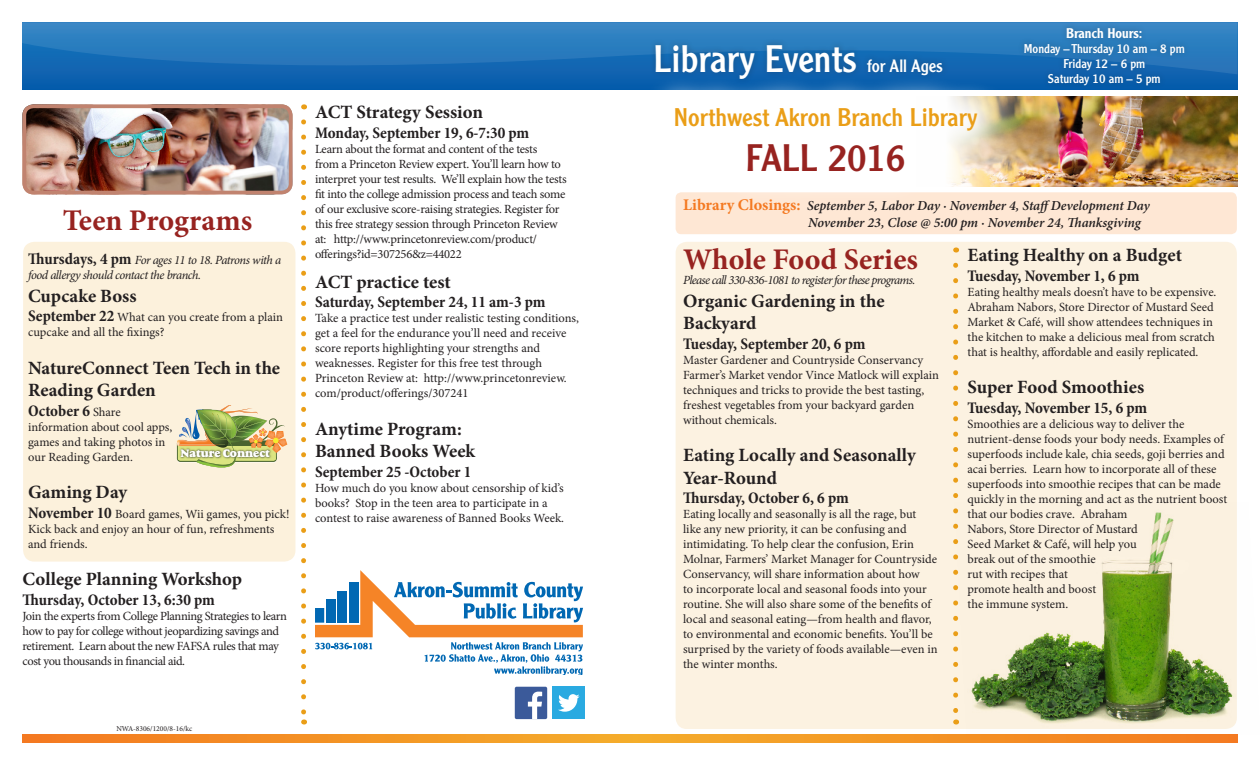
<style>
.page{position:relative;width:1260px;height:765px;background:#fff}
.page>*{position:absolute;margin:0;border:0;box-sizing:border-box;transform-origin:0 0}
.t1{font:37.5px "Clearface Gothic LT Std";color:#fff}
.t2{font:37.5px "Clearface Gothic LT Std";color:#972320}
.t3{font:700 30px "Minion Pro";color:#972320}
.t4{font:25px "Clearface Gothic LT Std";color:#ea9e17}
.t5{font:700 18.75px/22.5px "Minion Pro";color:#231f20}
.t6{font:700 condensed 16.25px "Minion Pro";letter-spacing:-.005em;color:#231f20}
.BODY-11-Cheltenha{font:italic 600 13.75px "Minion Pro";color:#231f20}
.t7{font:500 13.75px "Clearface Gothic LT Std";color:#fff}
.t8{font:12.5px/15px "Minion Pro";letter-spacing:-.005em;color:#231f20}
.t9{font:12.5px/15px "Minion Pro";letter-spacing:-.03em;color:#231f20}
.t10{font:italic 12.5px/15px "Minion Pro";letter-spacing:-.045em;color:#231f20}
.t11{font:12.5px "Clearface Gothic LT Std";color:#fff}
.t12{font:11.25px "Goudy Hea D";color:#fff}
.t13{font:7.5px "Minion Pro";color:#231f20}
.s1{font-weight:700;font-style:normal;font-stretch:condensed;font-size:16.25px}
.s2{font-weight:700;font-stretch:condensed;font-size:16.25px}
.s3{font-weight:400;font-stretch:normal;font-size:12.5px}
.s4{font-size:17.5px}
.s5{font-weight:700;font-style:normal;font-size:16.25px;color:#f47921}
</style>
<div class="page">
<div style="left:23px;top:242px;width:272px;height:320px;background:#fcf1dc;border-radius:11px"></div>
<div style="left:676px;top:242px;width:561px;height:487px;background:#fcf2e1;border-radius:11px"></div>
<div style="left:22px;top:22px;width:1216px;height:68px;background:#095ead"></div>
<svg style="left:22px;top:22px;width:1216px;height:53px;fill:#2a7ebe"></svg>
<div style="left:649px;top:38px;width:300px;height:47px;background:#231f20;opacity:.3"></div>
<svg style="left:953px;top:265px;width:5px;height:448px"></svg>
<svg style="left:301px;top:122px;width:5px;height:592px"></svg>
<svg style="left:22px;top:734px;width:1216px;height:8px;background:#f39225"></svg>
<svg style="left:315px;top:570px;width:268px;height:105px"></svg>
<img style="left:27px;top:109px;width:261px;height:80px">
<div style="left:22px;top:104px;width:271px;height:90px;border:4px solid #c1836f;border-radius:9px"></div>
<div style="left:515px;top:687px;width:32px;height:32px;background:#3b5a9a;border-radius:2px"></div>
<svg style="left:528px;top:692px;width:14px;height:27px"></svg>
<div style="left:553px;top:687px;width:32px;height:32px;background:#2aaae1"></div>
<svg style="left:558px;top:694px;width:22px;height:18px"></svg>
<div style="left:676px;top:192px;width:561px;height:42px;background:#fee7d4;border-radius:6px"></div>
<div style="left:1018px;top:21px;width:173px;height:70px;background:#231f20;opacity:.3"></div>
<img style="left:955px;top:502px;width:282px;height:227px">
<img style="left:1008px;top:96px;width:230px;height:90px">
<svg style="left:649px;top:76px;width:359px;height:128px"></svg>
<img style="left:177px;top:405px;width:110px;height:62px">
<p class="t3" style="left:63px;top:200px;width:191px">Teen Programs</p>
<p class="t10" style="left:28px;top:253px;width:255px"><span class="s1">Thursdays, 4 pm</span> For ages 11 to 18. Patrons with a food allergy should contact the branch.</p>
<p class="t5" style="left:28px;top:284px;width:110px">Cupcake Boss</p>
<p class="t8" style="left:28px;top:310px;width:256px"><span class="s2">September 22</span> What can you create from a plain cupcake and all the fixings?</p>
<p class="t5" style="left:28px;top:356px;width:254px">NatureConnect Teen Tech in the<br>Reading Garden</p>
<p class="t6" style="left:28px;top:399px;width:94px">October 6 <span class="s3">Share</span></p>
<p class="t8" style="left:28px;top:419px;width:146px">information about cool apps, games and taking photos in our Reading Garden.</p>
<p class="t5" style="left:28px;top:481px;width:101px">Gaming Day</p>
<p class="t8" style="left:28px;top:506px;width:263px"><span class="s2">November 10</span> Board games, Wii games, you pick!<br>Kick back and enjoy an hour of fun, refreshments and friends.</p>
<p class="t5" style="left:22px;top:568px;width:221px">College Planning Workshop</p>
<p class="t6" style="left:22px;top:588px;width:194px">Thursday, October 13, 6:30 pm</p>
<p class="t9" style="left:22px;top:608px;width:266px">Join the experts from College Planning Strategies to learn how to pay for college without jeopardizing savings and retirement. Learn about the new FAFSA rules that may cost you thousands in financial aid.</p>
<p class="t12" style="left:181px;top:446px;width:90px">Nature Connect</p>
<p class="t13" style="left:116px;top:723px;width:77px">NWA-8306/1200/8-16/kc</p>
<p class="t5" style="left:315px;top:101px;width:170px">ACT Strategy Session</p>
<p class="t6" style="left:315px;top:121px;width:216px">Monday, September 19, 6-7:30 pm</p>
<p class="t8" style="left:315px;top:141px;width:253px">Learn about the format and content of the tests<br>from a Princeton Review expert. You’ll learn how to interpret your test results. We’ll explain how the tests fit into the college admission process and teach some of our exclusive score-raising strategies. Register for this free strategy session through Princeton Review at: http://www.princetonreview.com/product/ offerings?id=307256&amp;z=44022</p>
<p class="t5" style="left:315px;top:270px;width:137px">ACT practice test</p>
<p class="t6" style="left:315px;top:291px;width:232px">Saturday, September 24, 11 am-3 pm</p>
<p class="t8" style="left:315px;top:311px;width:265px">Take a practice test under realistic testing conditions, get a feel for the endurance you’ll need and receive score reports highlighting your strengths and weaknesses. Register for this free test through Princeton Review at: http://www.princetonreview. com/product/offerings/307241</p>
<p class="t5" style="left:315px;top:417px;width:148px">Anytime Program:</p>
<p class="t5" style="left:315px;top:440px;width:162px">Banned Books Week</p>
<p class="t6" style="left:315px;top:460px;width:158px">September 25 -October 1</p>
<p class="t8" style="left:315px;top:480px;width:251px">How much do you know about censorship of kid’s books? Stop in the teen area to participate in a contest to raise awareness of Banned Books Week.</p>
<p class="t1" style="left:653px;top:35px;width:291px">Library Events <span class="s4">for All Ages</span></p>
<p class="t4" style="left:674px;top:102px;width:305px">Northwest Akron Branch Library</p>
<p class="t2" style="left:746px;top:134px;width:161px">FALL 2016</p>
<p class="t7" style="left:1066px;top:25px;width:78px">Branch Hours:</p>
<p class="t11" style="left:1024px;top:41px;width:162px">Monday – Thursday 10 am – 8 pm</p>
<p class="t11" style="left:1063px;top:56px;width:83px">Friday 12 – 6 pm</p>
<p class="t11" style="left:1048px;top:71px;width:114px">Saturday 10 am – 5 pm</p>
<p class="BODY-11-Cheltenha" style="left:683px;top:196px;width:468px"><span class="s5">Library Closings:</span> September 5, Labor Day · November 4, Staff Development Day</p>
<p class="BODY-11-Cheltenha" style="left:808px;top:213px;width:334px">November 23, Close @ 5:00 pm · November 24, Thanksgiving</p>
<p class="t3" style="left:683px;top:239px;width:236px">Whole Food Series</p>
<p class="t10" style="left:683px;top:273px;width:234px">Please call 330-836-1081 to register for these programs.</p>
<p class="t5" style="left:683px;top:289px;width:203px">Organic Gardening in the<br>Backyard</p>
<p class="t6" style="left:683px;top:332px;width:184px">Tuesday, September 20, 6 pm</p>
<p class="t8" style="left:683px;top:352px;width:257px">Master Gardener and Countryside Conservancy Farmer’s Market vendor Vince Matlock will explain techniques and tricks to provide the best tasting, freshest vegetables from your backyard garden without chemicals.</p>
<p class="t5" style="left:683px;top:444px;width:234px">Eating Locally and Seasonally<br>Year-Round</p>
<p class="t6" style="left:683px;top:487px;width:167px">Thursday, October 6, 6 pm</p>
<p class="t8" style="left:683px;top:507px;width:256px">Eating locally and seasonally is all the rage, but<br>like any new priority, it can be confusing and intimidating. To help clear the confusion, Erin Molnar, Farmers’ Market Manager for Countryside Conservancy, will share information about how<br>to incorporate local and seasonal foods into your routine. She will also share some of the benefits of local and seasonal eating—from health and flavor, to environmental and economic benefits. You’ll be surprised by the variety of foods available—even in the winter months.</p>
<p class="t5" style="left:968px;top:244px;width:216px">Eating Healthy on a Budget</p>
<p class="t6" style="left:968px;top:264px;width:174px">Tuesday, November 1, 6 pm</p>
<p class="t8" style="left:968px;top:284px;width:250px">Eating healthy meals doesn’t have to be expensive.<br>Abraham Nabors, Store Director of Mustard Seed Market &amp; Café, will show attendees techniques in the kitchen to make a delicious meal from scratch that is healthy, affordable and easily replicated.</p>
<p class="t5" style="left:968px;top:376px;width:178px">Super Food Smoothies</p>
<p class="t6" style="left:968px;top:396px;width:181px">Tuesday, November 15, 6 pm</p>
<p class="t8" style="left:968px;top:416px;width:261px">Smoothies are a delicious way to deliver the nutrient-dense foods your body needs. Examples of superfoods include kale, chia seeds, goji berries and acai berries. Learn how to incorporate all of these superfoods into smoothie recipes that can be made quickly in the morning and act as the nutrient boost that our bodies crave. Abraham<br>Nabors, Store Director of Mustard<br>Seed Market &amp; Café, will help you<br>break out of the smoothie<br>rut with recipes that<br>promote health and boost<br>the immune system.</p>
</div>
